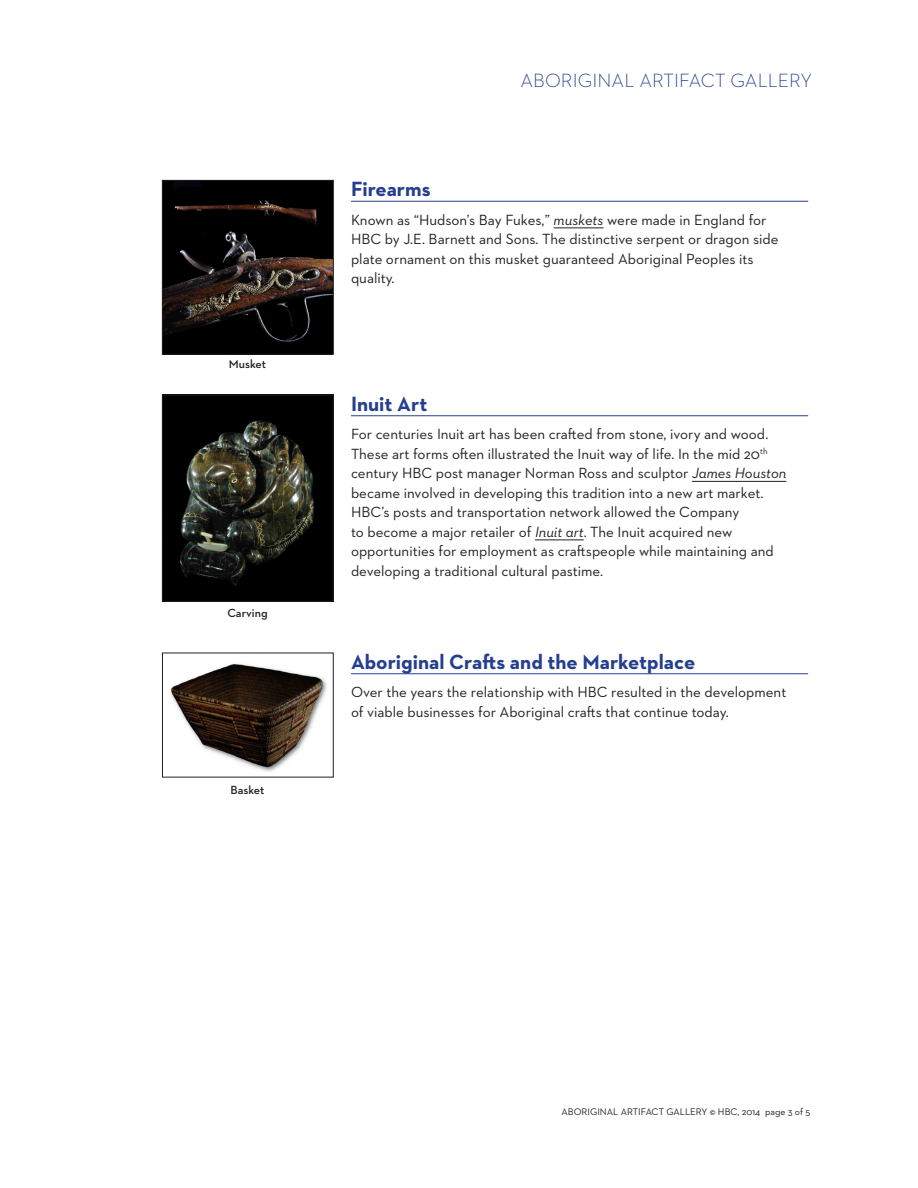
<style>
.page{position:relative;width:918px;height:1188px;background:#fff}
.page>*{position:absolute;margin:0;border:0;box-sizing:border-box;transform-origin:0 0}
.H2-N_with_rule{font:700 21px "Neutraface 2 Text";color:#253f8e}
.Title2{font:300 19.5px "Neutraface 2 Text";letter-spacing:.005em;color:#253f8e}
.Body-1{font:15px/19.5px "Neutraface 2 Text";color:#231f20}
.t1{font:600 12px "Neutraface 2 Text";color:#231f20}
.t2{font:9.75px "Neutraface 2 Text";color:#231f20}
.s1{font-style:italic}
</style>
<div class="page">
<img style="left:164px;top:182px;width:168px;height:171px">
<div style="left:162px;top:180px;width:172px;height:175px;border:1px solid #231f20"></div>
<hr style="left:351px;top:201px;width:457px;height:1px;background:#253f8e">
<hr style="left:554px;top:228px;width:50px;height:1px;background:#231f20">
<img style="left:164px;top:396px;width:168px;height:204px">
<div style="left:162px;top:394px;width:172px;height:208px;border:1px solid #231f20"></div>
<hr style="left:351px;top:415px;width:457px;height:1px;background:#253f8e">
<hr style="left:692px;top:481px;width:94px;height:1px;background:#231f20">
<hr style="left:535px;top:540px;width:49px;height:1px;background:#231f20">
<img style="left:170px;top:664px;width:157px;height:108px">
<div style="left:162px;top:652px;width:172px;height:126px;border:1px solid #231f20"></div>
<hr style="left:351px;top:673px;width:457px;height:1px;background:#253f8e">
<p class="t1" style="left:229px;top:356px;width:39px">Musket</p>
<p class="t1" style="left:227px;top:605px;width:42px">Carving</p>
<p class="t1" style="left:230px;top:782px;width:36px">Basket</p>
<p class="Title2" style="left:521px;top:68px;width:293px">ABORIGINAL ARTIFACT GALLERY</p>
<p class="H2-N_with_rule" style="left:351px;top:176px;width:81px">Firearms</p>
<p class="Body-1" style="left:351px;top:210px;width:429px">Known as “Hudson’s Bay Fukes,” <span class="s1">muskets</span> were made in England for HBC by J.E. Barnett and Sons. The distinctive serpent or dragon side plate ornament on this musket guaranteed Aboriginal Peoples its quality.</p>
<p class="H2-N_with_rule" style="left:351px;top:390px;width:78px">Inuit Art</p>
<p class="Body-1" style="left:351px;top:424px;width:437px">For centuries Inuit art has been crafted from stone, ivory and wood.<br>These art forms often illustrated the Inuit way of life. In the mid 20<sup>th </sup>century HBC post manager Norman Ross and sculptor <span class="s1">James Houston </span>became involved in developing this tradition into a new art market.<br>HBC’s posts and transportation network allowed the Company<br>to become a major retailer of <span class="s1">Inuit art</span>. The Inuit acquired new opportunities for employment as craftspeople while maintaining and developing a traditional cultural pastime.</p>
<p class="H2-N_with_rule" style="left:351px;top:648px;width:346px">Aboriginal Crafts and the Marketplace</p>
<p class="Body-1" style="left:351px;top:682px;width:437px">Over the years the relationship with HBC resulted in the development of viable businesses for Aboriginal crafts that continue today.</p>
<p class="t2" style="left:562px;top:1105px;width:250px">ABORIGINAL ARTIFACT GALLERY © HBC, 2014 page 3 of 5</p>
</div>
